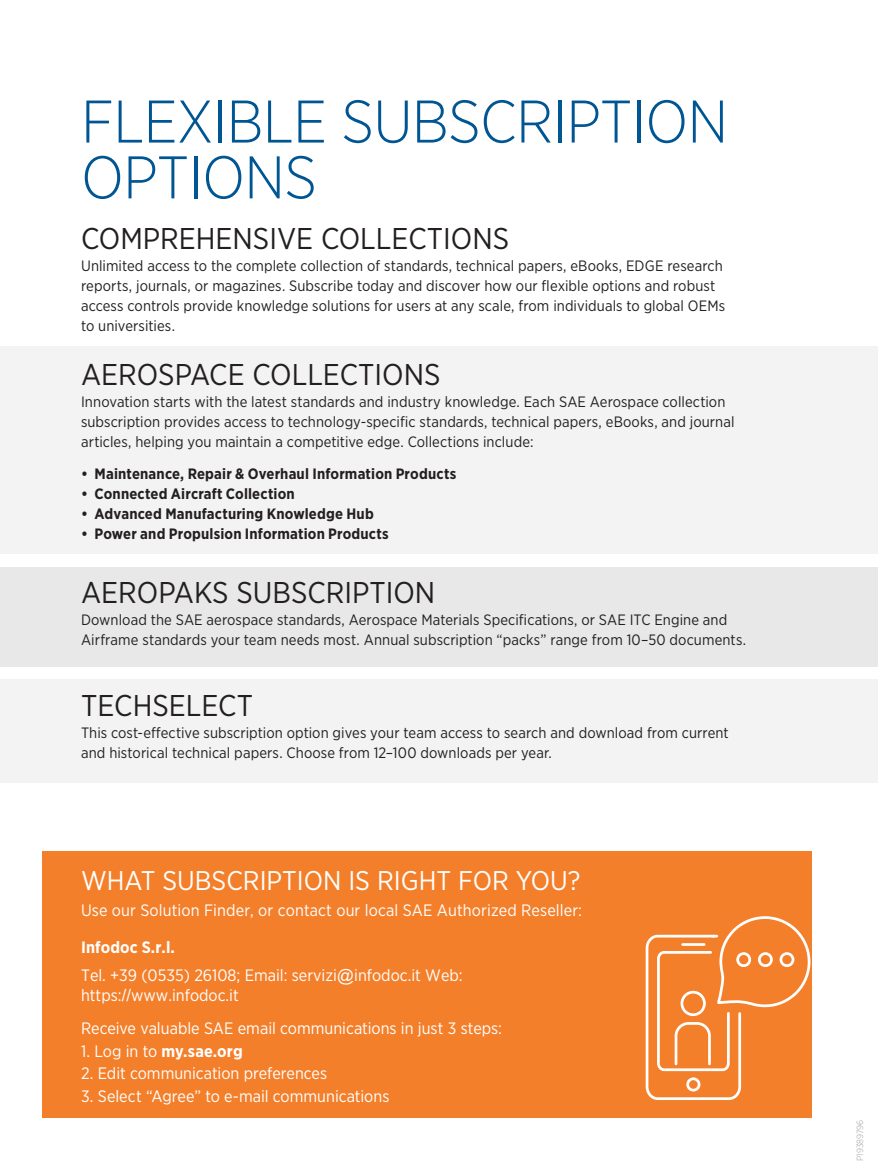
<style>
.page{position:relative;width:878px;height:1175px;background:#fff}
.page>*{position:absolute;margin:0;border:0;box-sizing:border-box;transform-origin:0 0}
.t1{font:300 60px/55.8px "Gotham Narrow";letter-spacing:-.01em;color:#005593}
.t2{font:30px "Gotham Narrow";color:#231f20}
.t3{font:27px "Gotham Narrow";color:#fff}
.t4{font:16.5px/27.9px "Gotham Narrow";color:#fff}
.t5{font:700 16.5px "Gotham Narrow";letter-spacing:.005em;color:#fff}
.t6{font:15px/20px "Gotham Narrow";letter-spacing:.005em;color:#231f20}
.t7{font:700 15px "Gotham Narrow";letter-spacing:.01em;color:#231f20}
.t8{font:300 9px "Gotham Narrow";letter-spacing:-.015em;color:#9d9fa2}
.s1{font-weight:700}
.s2{font-family:"Arial"}
.s3{font-weight:400}
</style>
<div class="page">
<div style="left:0;top:567px;width:878px;height:99px;background:#e8e8e9"></div>
<div style="left:0;top:346px;width:878px;height:208px;background:#f3f3f4"></div>
<div style="left:0;top:679px;width:878px;height:104px;background:#f3f3f4"></div>
<div style="left:42px;top:851px;width:769px;height:266px;background:#f47f2a"></div>
<svg style="left:645px;top:916px;width:165px;height:184px"></svg>
<h1 class="t1" style="left:81px;top:92px;width:648px">FLEXIBLE SUBSCRIPTION<br>OPTIONS</h1>
<h2 class="t2" style="left:81px;top:219px;width:429px">COMPREHENSIVE COLLECTIONS</h2>
<p class="t6" style="left:81px;top:255px;width:645px">Unlimited access to the complete collection of standards, technical papers, eBooks, EDGE research reports, journals, or magazines. Subscribe today and discover how our flexible options and robust access controls provide knowledge solutions for users at any scale, from individuals to global OEMs to universities.</p>
<h2 class="t2" style="left:81px;top:356px;width:361px">AEROSPACE COLLECTIONS</h2>
<p class="t6" style="left:81px;top:392px;width:655px">Innovation starts with the latest standards and industry knowledge. Each SAE Aerospace collection subscription provides access to technology-specific standards, technical papers, eBooks, and journal articles, helping you maintain a competitive edge. Collections include:</p>
<p class="t7" style="left:81px;top:464px;width:377px">• Maintenance, Repair &amp; Overhaul Information Products</p>
<p class="t7" style="left:81px;top:484px;width:215px">• Connected Aircraft Collection</p>
<p class="t7" style="left:81px;top:504px;width:294px">• Advanced Manufacturing Knowledge Hub</p>
<p class="t7" style="left:81px;top:524px;width:309px">• Power and Propulsion Information Products</p>
<h2 class="t2" style="left:81px;top:574px;width:355px">AEROPAKS SUBSCRIPTION</h2>
<p class="t6" style="left:81px;top:609px;width:666px">Download the SAE aerospace standards, Aerospace Materials Specifications, or SAE ITC Engine and<br>Airframe standards your team needs most. Annual subscription “packs” range from 10–50 documents.</p>
<h2 class="t2" style="left:81px;top:686px;width:173px">TECHSELECT</h2>
<p class="t6" style="left:81px;top:722px;width:649px">This cost-effective subscription option gives your team access to search and download from current and historical technical papers. Choose from 12–100 downloads per year.</p>
<h3 class="t3" style="left:81px;top:863px;width:501px">WHAT SUBSCRIPTION IS RIGHT FOR YOU?</h3>
<p class="t4" style="left:81px;top:896px;width:502px">Use our Solution Finder, or contact our local SAE Authorized Reseller:</p>
<p class="t4" style="left:81px;top:933px;width:383px"><span class="s1">Infodoc S.r.l.<br></span>Tel. +39 (0535) 26108; Email: servizi<span class="s2">@</span>infodoc.it Web:</p>
<p class="t4" style="left:81px;top:978px;width:422px;line-height:33px">https:<span class="s2">//</span>www.infodoc.it<br>Receive valuable SAE email communications in just 3 steps:</p>
<p class="t5" style="left:81px;top:1040px;width:163px"><span class="s3">1. Log in to</span> my.sae.org</p>
<p class="t4" style="left:81px;top:1059px;width:248px">2. Edit communication preferences</p>
<p class="t4" style="left:81px;top:1082px;width:310px">3. Select “Agree” to e-mail communications</p>
<p class="t8" style="left:854px;top:1160px;width:42px;rotate:-90deg">P19389796</p>
</div>
